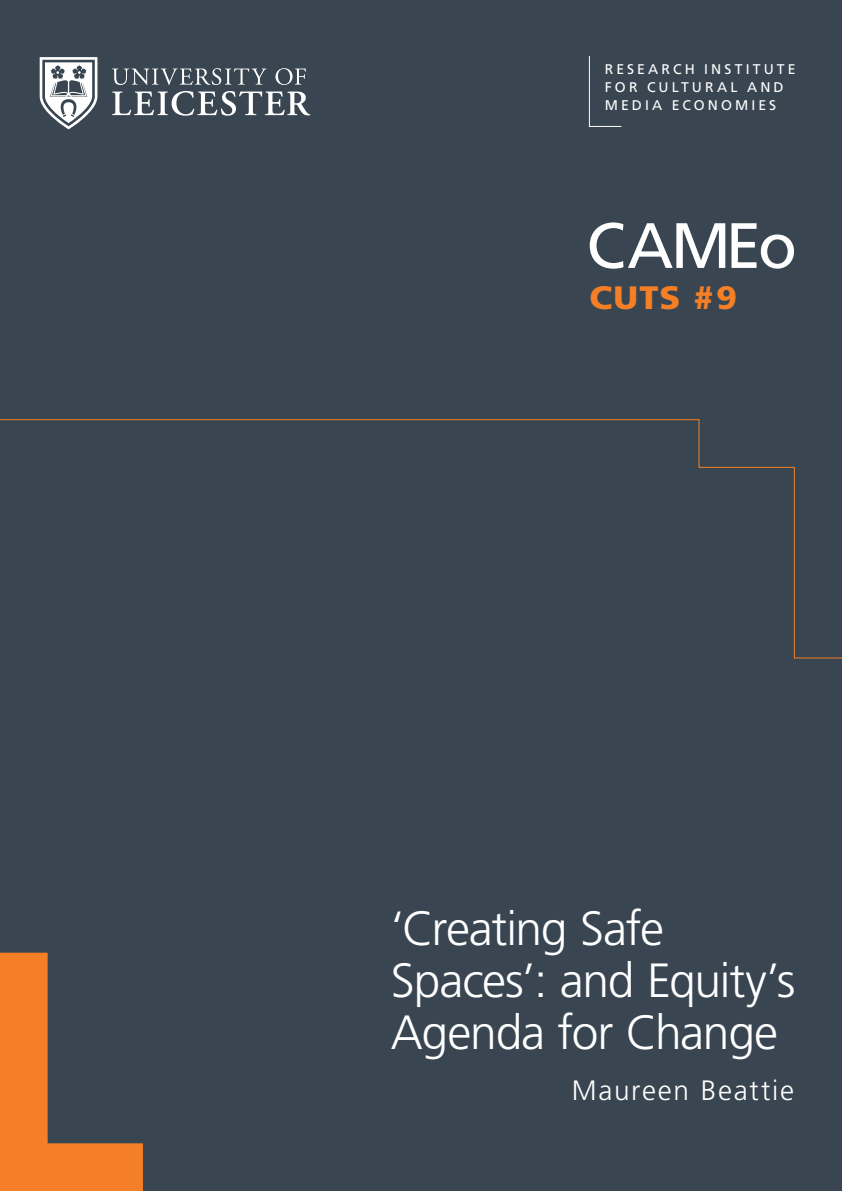
<style>
.page{position:relative;width:842px;height:1191px;background:#394651}
.page>*{position:absolute;margin:0;border:0;box-sizing:border-box;transform-origin:0 0}
.t1{font:64px "Frutiger";letter-spacing:-.045em;color:#fff}
.t2{font:300 48px/52px "Frutiger";letter-spacing:-.025em;color:#fff}
.t3{font:900 32.4px "Frutiger";color:#f47f26;scale:1.06 1}
.t4{font:300 28px "Frutiger";letter-spacing:.06em;color:#fff}
.t5{font:14px/18px "Frutiger";letter-spacing:.225em;color:#fff}
</style>
<div class="page">
<svg style="left:0;top:419px;width:842px;height:240px"></svg>
<svg style="left:40px;top:57px;width:57px;height:72px"></svg>
<svg style="left:275px;top:68px;width:31px;height:17px"></svg>
<svg style="left:112px;top:68px;width:155px;height:17px"></svg>
<svg style="left:112px;top:91px;width:198px;height:25px"></svg>
<svg style="left:0;top:952px;width:143px;height:239px"></svg>
<svg style="left:588px;top:56px;width:34px;height:71px"></svg>
<p class="t5" style="left:605px;top:60px;width:192px">RESEARCH INSTITUTE<br>FOR CULTURAL AND<br>MEDIA ECONOMIES</p>
<h1 class="t1" style="left:586px;top:208px;width:212px">CAMEo</h1>
<p class="t3" style="left:589px;top:278px;width:141px">CUTS #9</p>
<p class="t2" style="left:391px;top:903px;width:406px">‘Creating Safe<br>Spaces’: and Equity’s<br>Agenda for Change</p>
<p class="t4" style="left:572px;top:1074px;width:224px">Maureen Beattie</p>
</div>
